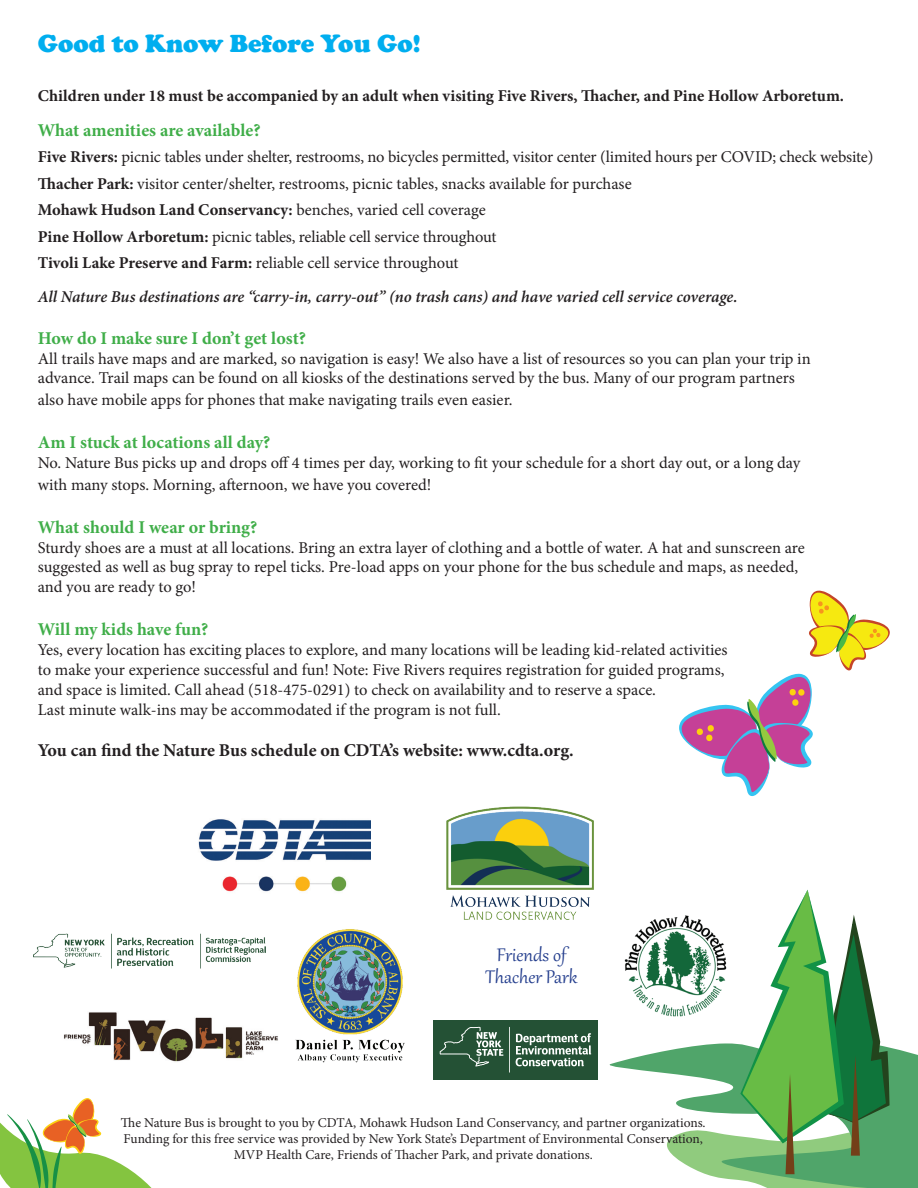
<style>
.page{position:relative;width:918px;height:1188px;background:#fff}
.page>*{position:absolute;margin:0;border:0;box-sizing:border-box;transform-origin:0 0}
.t1{font:900 25.5px "Cooper";color:#00aeef}
.t2{font:22.5px/22.5px "Gabriola";color:#253f8e;text-align:center}
.t3{font:700 18px "Minion Pro";color:#40ae49}
.t4{font:700 18px "Minion Pro";color:#231f20}
.t5{font:16.5px/19.8px "Minion Pro";letter-spacing:-.005em;color:#231f20}
.t6{font:700 16.5px "Minion Pro";color:#231f20}
.t7{font:italic 600 16.5px "Minion Pro";letter-spacing:-.005em;color:#231f20}
.t8{font:13.5px/16.2px "Minion Pro";letter-spacing:-.005em;color:#231f20;text-align:center}
.s1{font-weight:700}
</style>
<div class="page">
<svg style="left:595px;top:1051px;width:70px;height:29px"></svg>
<svg style="left:665px;top:890px;width:253px;height:298px"></svg>
<img style="left:198px;top:819px;width:173px;height:73px">
<div style="left:433px;top:1020px;width:165px;height:59px;background:#245135"></div>
<svg style="left:516px;top:1033px;width:75px;height:33px"></svg>
<hr style="left:509px;top:1027px;width:1px;height:46px;background:#fff">
<svg style="left:440px;top:1027px;width:63px;height:40px"></svg>
<img style="left:624px;top:912px;width:113px;height:124px">
<img style="left:64px;top:1012px;width:214px;height:50px">
<svg style="left:679px;top:590px;width:211px;height:207px"></svg>
<svg style="left:0;top:1098px;width:152px;height:90px"></svg>
<img style="left:34px;top:933px;width:231px;height:36px">
<img style="left:295px;top:929px;width:110px;height:134px">
<img style="left:446px;top:806px;width:148px;height:114px">
<h1 class="t1" style="left:38px;top:28px;width:384px">Good to Know Before You Go!</h1>
<p class="t6" style="left:38px;top:84px;width:808px">Children under 18 must be accompanied by an adult when visiting Five Rivers, Thacher, and Pine Hollow Arboretum.</p>
<p class="t3" style="left:38px;top:117px;width:224px">What amenities are available?</p>
<p class="t5" style="left:38px;top:144px;width:837px;line-height:26.5px"><span class="s1">Five Rivers:</span> picnic tables under shelter, restrooms, no bicycles permitted, visitor center (limited hours per COVID; check website)<br><span class="s1">Thacher Park:</span> visitor center/shelter, restrooms, picnic tables, snacks available for purchase<br><span class="s1">Mohawk Hudson Land Conservancy:</span> benches, varied cell coverage<br><span class="s1">Pine Hollow Arboretum:</span> picnic tables, reliable cell service throughout<br><span class="s1">Tivoli Lake Preserve and Farm:</span> reliable cell service throughout</p>
<p class="t7" style="left:38px;top:285px;width:701px">All Nature Bus destinations are “carry-in, carry-out” (no trash cans) and have varied cell service coverage.</p>
<p class="t3" style="left:38px;top:325px;width:270px">How do I make sure I don’t get lost?</p>
<p class="t5" style="left:38px;top:349px;width:774px">All trails have maps and are marked, so navigation is easy! We also have a list of resources so you can plan your trip in advance. Trail maps can be found on all kiosks of the destinations served by the bus. Many of our program partners</p>
<p class="t5" style="left:38px;top:390px;width:476px">also have mobile apps for phones that make navigating trails even easier.</p>
<p class="t3" style="left:38px;top:430px;width:234px">Am I stuck at locations all day?</p>
<p class="t5" style="left:38px;top:452px;width:764px;line-height:21.6px">No. Nature Bus picks up and drops off 4 times per day, working to fit your schedule for a short day out, or a long day with many stops. Morning, afternoon, we have you covered!</p>
<p class="t3" style="left:38px;top:514px;width:221px">What should I wear or bring?</p>
<p class="t5" style="left:38px;top:538px;width:769px">Sturdy shoes are a must at all locations. Bring an extra layer of clothing and a bottle of water. A hat and sunscreen are suggested as well as bug spray to repel ticks. Pre-load apps on your phone for the bus schedule and maps, as needed, and you are ready to go!</p>
<p class="t3" style="left:38px;top:617px;width:172px">Will my kids have fun?</p>
<p class="t5" style="left:38px;top:640px;width:691px">Yes, every location has exciting places to explore, and many locations will be leading kid-related activities to make your experience successful and fun! Note: Five Rivers requires registration for guided programs, and space is limited. Call ahead (518-475-0291) to check on availability and to reserve a space.<br>Last minute walk-ins may be accommodated if the program is not full.</p>
<p class="t4" style="left:38px;top:738px;width:537px">You can find the Nature Bus schedule on CDTA’s website: www.cdta.org.</p>
<h2 class="t2" style="left:486px;top:942px;width:93px">Friends of<br>Thacher Park</h2>
<p class="t8" style="left:121px;top:1115px;width:586px">The Nature Bus is brought to you by CDTA, Mohawk Hudson Land Conservancy, and partner organizations.<br>Funding for this free service was provided by New York State’s Department of Environmental Conservation,<br>MVP Health Care, Friends of Thacher Park, and private donations.</p>
</div>
